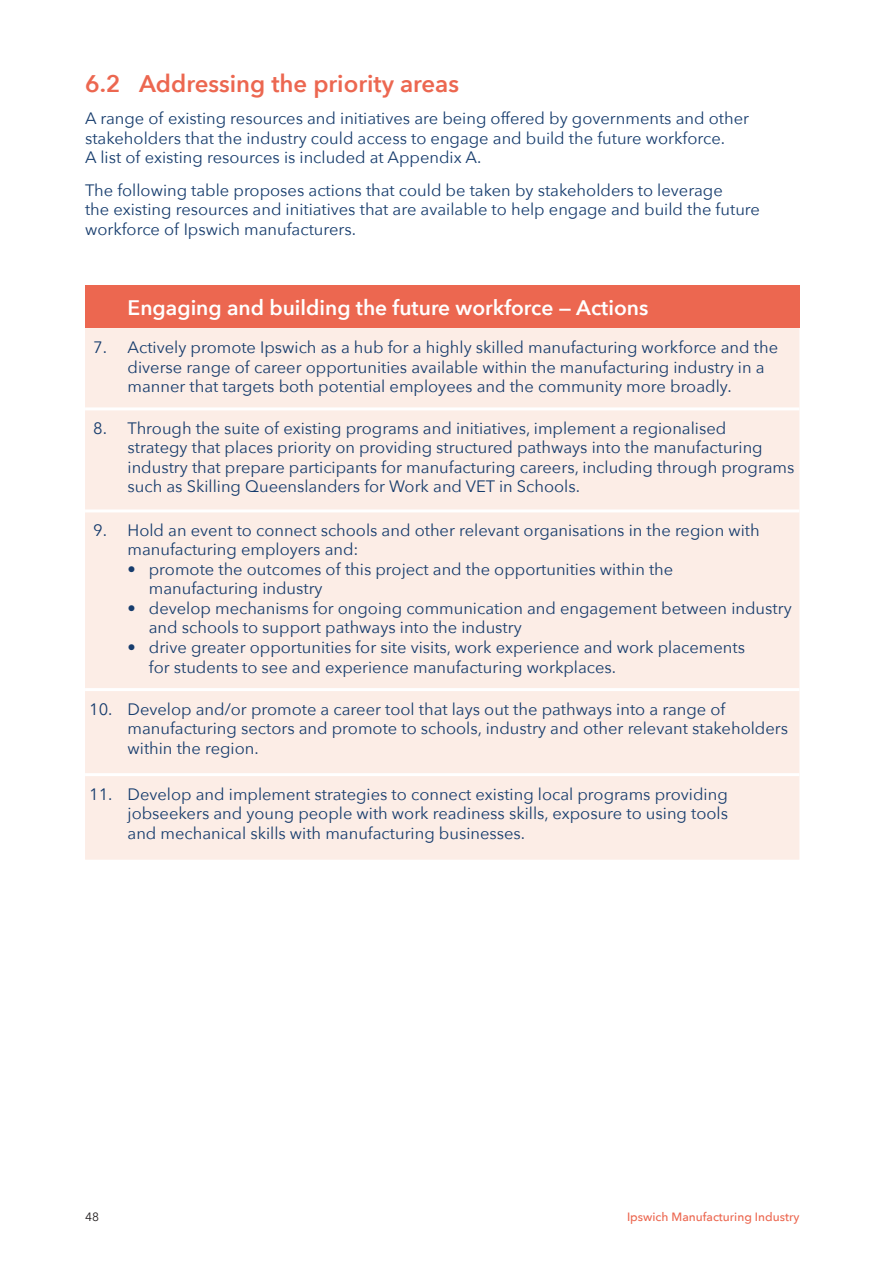
<style>
.page{position:relative;width:893px;height:1263px;background:#fff}
.page>*{position:absolute;margin:0;border:0;box-sizing:border-box;transform-origin:0 0}
._01_Heading_SUB_larg{font:600 24px "Avenir Next";color:#ec6750}
._02_Heading_Sub{font:600 21px "Avenir Next";color:#fff}
._10_Body_copy{font:16.5px/19.5px "Avenir Next";color:#163c6d}
.t1{font:500 12px "Avenir Next";color:#ec6750}
.t2{font:12px "Avenir Next";color:#231f20}
</style>
<div class="page">
<div style="left:85px;top:286px;width:714px;height:42px;background:#ec6750"></div>
<div style="left:85px;top:328px;width:714px;height:532px;background:#fcede6"></div>
<hr style="left:85px;top:407px;width:714px;height:3px;background:#fff">
<hr style="left:85px;top:509px;width:714px;height:3px;background:#fff">
<hr style="left:85px;top:688px;width:714px;height:3px;background:#fff">
<hr style="left:85px;top:773px;width:714px;height:3px;background:#fff">
<p class="_01_Heading_SUB_larg" style="left:85px;top:63px;width:375px">6.2 Addressing the priority areas</p>
<p class="_10_Body_copy" style="left:85px;top:108px;width:666px">A range of existing resources and initiatives are being offered by governments and other stakeholders that the industry could access to engage and build the future workforce.<br>A list of existing resources is included at Appendix A.</p>
<p class="_10_Body_copy" style="left:85px;top:179px;width:676px">The following table proposes actions that could be taken by stakeholders to leverage<br>the existing resources and initiatives that are available to help engage and build the future workforce of Ipswich manufacturers.</p>
<p class="_02_Heading_Sub" style="left:128px;top:290px;width:522px">Engaging and building the future workforce — Actions</p>
<p class="_10_Body_copy" style="left:128px;top:337px;width:652px;text-indent:-34px">7. Actively promote Ipswich as a hub for a highly skilled manufacturing workforce and the diverse range of career opportunities available within the manufacturing industry in a manner that targets both potential employees and the community more broadly.</p>
<p class="_10_Body_copy" style="left:128px;top:418px;width:668px;text-indent:-34px">8. Through the suite of existing programs and initiatives, implement a regionalised<br>strategy that places priority on providing structured pathways into the manufacturing industry that prepare participants for manufacturing careers, including through programs such as Skilling Queenslanders for Work and VET in Schools.</p>
<p class="_10_Body_copy" style="left:128px;top:520px;width:634px;text-indent:-34px">9. Hold an event to connect schools and other relevant organisations in the region with manufacturing employers and:</p>
<p class="_10_Body_copy" style="left:149px;top:559px;width:526px;text-indent:-21px">• promote the outcomes of this project and the opportunities within the manufacturing industry</p>
<p class="_10_Body_copy" style="left:149px;top:598px;width:644px;text-indent:-21px">• develop mechanisms for ongoing communication and engagement between industry and schools to support pathways into the industry</p>
<p class="_10_Body_copy" style="left:149px;top:637px;width:598px;text-indent:-21px">• drive greater opportunities for site visits, work experience and work placements for students to see and experience manufacturing workplaces.</p>
<p class="_10_Body_copy" style="left:128px;top:698px;width:662px;text-indent:-38px">10. Develop and/or promote a career tool that lays out the pathways into a range of manufacturing sectors and promote to schools, industry and other relevant stakeholders within the region.</p>
<p class="_10_Body_copy" style="left:128px;top:783px;width:602px;text-align:justify;text-indent:-38px">11. Develop and implement strategies to connect existing local programs providing jobseekers and young people with work readiness skills, exposure to using tools and mechanical skills with manufacturing businesses.</p>
<p class="t2" style="left:85px;top:1206px;width:15px">48</p>
<p class="t1" style="left:627px;top:1206px;width:174px">Ipswich Manufacturing Industry</p>
</div>
